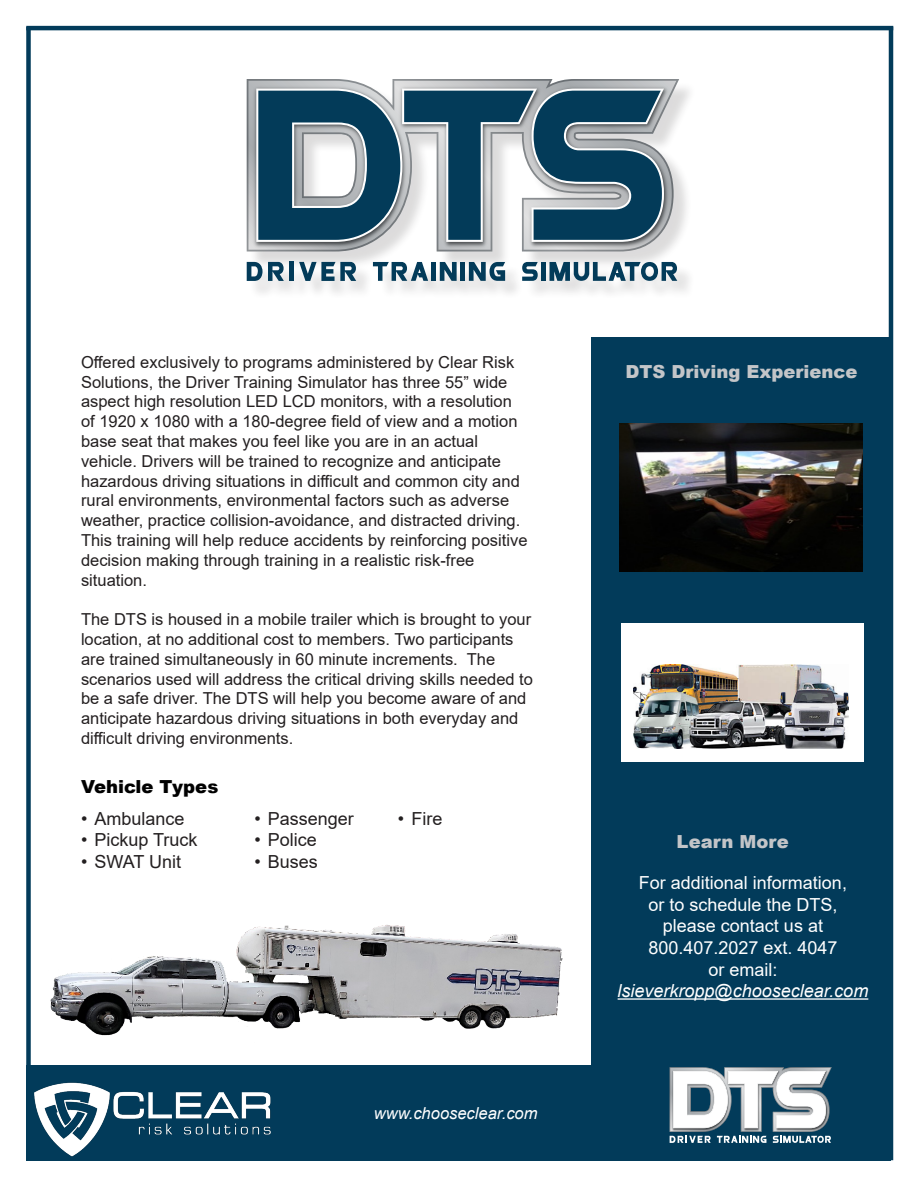
<style>
.page{position:relative;width:918px;height:1188px;background:#fff}
.page>*{position:absolute;margin:0;border:0;box-sizing:border-box;transform-origin:0 0}
.t1{font:18px "Arial";color:#fff}
.t2{font:18px "Arial";color:#231f20}
.t3{font:900 18px "Arial";color:#c3c5c8}
.t4{font:italic 18px "Arial";color:#fff}
.t5{font:900 18px "Arial";color:#000}
.t6{font:16.5px/19.8px "Arial";color:#231f20}
.t7{font:italic 16.5px "Arial";color:#fff}
</style>
<div class="page">
<div style="left:592px;top:338px;width:299px;height:822px;background:#023b5a"></div>
<div style="left:26px;top:1065px;width:865px;height:95px;background:#023b5a"></div>
<img style="left:33px;top:1082px;width:240px;height:79px">
<div style="left:26px;top:27px;width:5px;height:1051px;background:#023b5a"></div>
<hr style="left:26px;top:26px;width:867px;height:4px;background:#023b5a">
<hr style="left:889px;top:27px;width:4px;height:1133px;background:#023b5a">
<svg style="left:670px;top:1067px;width:162px;height:76px"></svg>
<div style="left:249px;top:82px;width:448px;height:217px;background:#231f20;opacity:.16"></div>
<svg style="left:247px;top:79px;width:432px;height:172px"></svg>
<img style="left:252px;top:85px;width:418px;height:164px">
<svg style="left:256px;top:89px;width:408px;height:153px;background:#648393"></svg>
<svg style="left:247px;top:262px;width:37px;height:19px"></svg>
<div style="left:289px;top:262px;width:5px;height:19px;background:#033b59"></div>
<svg style="left:299px;top:262px;width:57px;height:19px"></svg>
<svg style="left:373px;top:262px;width:55px;height:19px"></svg>
<div style="left:431px;top:262px;width:5px;height:19px;background:#033b59"></div>
<svg style="left:440px;top:262px;width:17px;height:19px"></svg>
<div style="left:460px;top:262px;width:5px;height:19px;background:#033b59"></div>
<svg style="left:469px;top:262px;width:36px;height:19px"></svg>
<svg style="left:522px;top:262px;width:16px;height:19px"></svg>
<div style="left:541px;top:262px;width:5px;height:19px;background:#033b59"></div>
<svg style="left:550px;top:262px;width:127px;height:19px"></svg>
<hr style="left:618px;top:998px;width:250px;height:2px;background:#fff">
<img style="left:620px;top:423px;width:243px;height:149px">
<div style="left:621px;top:623px;width:243px;height:139px;background:#fff"></div>
<img style="left:633px;top:665px;width:216px;height:83px">
<img style="left:50px;top:925px;width:513px;height:111px">
<p class="t6" style="left:81px;top:352px;width:448px">Offered exclusively to programs administered by Clear Risk Solutions, the Driver Training Simulator has three 55” wide aspect high resolution LED LCD monitors, with a resolution of 1920 x 1080 with a 180-degree field of view and a motion base seat that makes you feel like you are in an actual vehicle. Drivers will be trained to recognize and anticipate hazardous driving situations in difficult and common city and rural environments, environmental factors such as adverse weather, practice collision-avoidance, and distracted driving.<br>This training will help reduce accidents by reinforcing positive decision making through training in a realistic risk-free situation.</p>
<p class="t6" style="left:81px;top:609px;width:454px">The DTS is housed in a mobile trailer which is brought to your location, at no additional cost to members. Two participants are trained simultaneously in 60 minute increments. The scenarios used will address the critical driving skills needed to be a safe driver. The DTS will help you become aware of and anticipate hazardous driving situations in both everyday and difficult driving environments.</p>
<p class="t5" style="left:81px;top:773px;width:139px">Vehicle Types</p>
<p class="t2" style="left:81px;top:806px;width:105px">• Ambulance</p>
<p class="t2" style="left:81px;top:828px;width:118px">• Pickup Truck</p>
<p class="t2" style="left:81px;top:849px;width:102px">• SWAT Unit</p>
<p class="t2" style="left:254px;top:806px;width:101px">• Passenger</p>
<p class="t2" style="left:254px;top:828px;width:64px">• Police</p>
<p class="t2" style="left:254px;top:849px;width:65px">• Buses</p>
<p class="t2" style="left:398px;top:806px;width:46px">• Fire</p>
<p class="t7" style="left:374px;top:1102px;width:165px">www.chooseclear.com</p>
<p class="t3" style="left:625px;top:359px;width:234px">DTS Driving Experience</p>
<p class="t3" style="left:677px;top:828px;width:114px">Learn More</p>
<p class="t1" style="left:639px;top:870px;width:210px">For additional information,</p>
<p class="t1" style="left:648px;top:892px;width:191px">or to schedule the DTS,</p>
<p class="t1" style="left:663px;top:914px;width:162px">please contact us at</p>
<p class="t1" style="left:648px;top:935px;width:191px">800.407.2027 ext. 4047</p>
<p class="t1" style="left:708px;top:957px;width:71px">or email:</p>
<p class="t4" style="left:618px;top:979px;width:252px">lsieverkropp@chooseclear.com</p>
</div>
